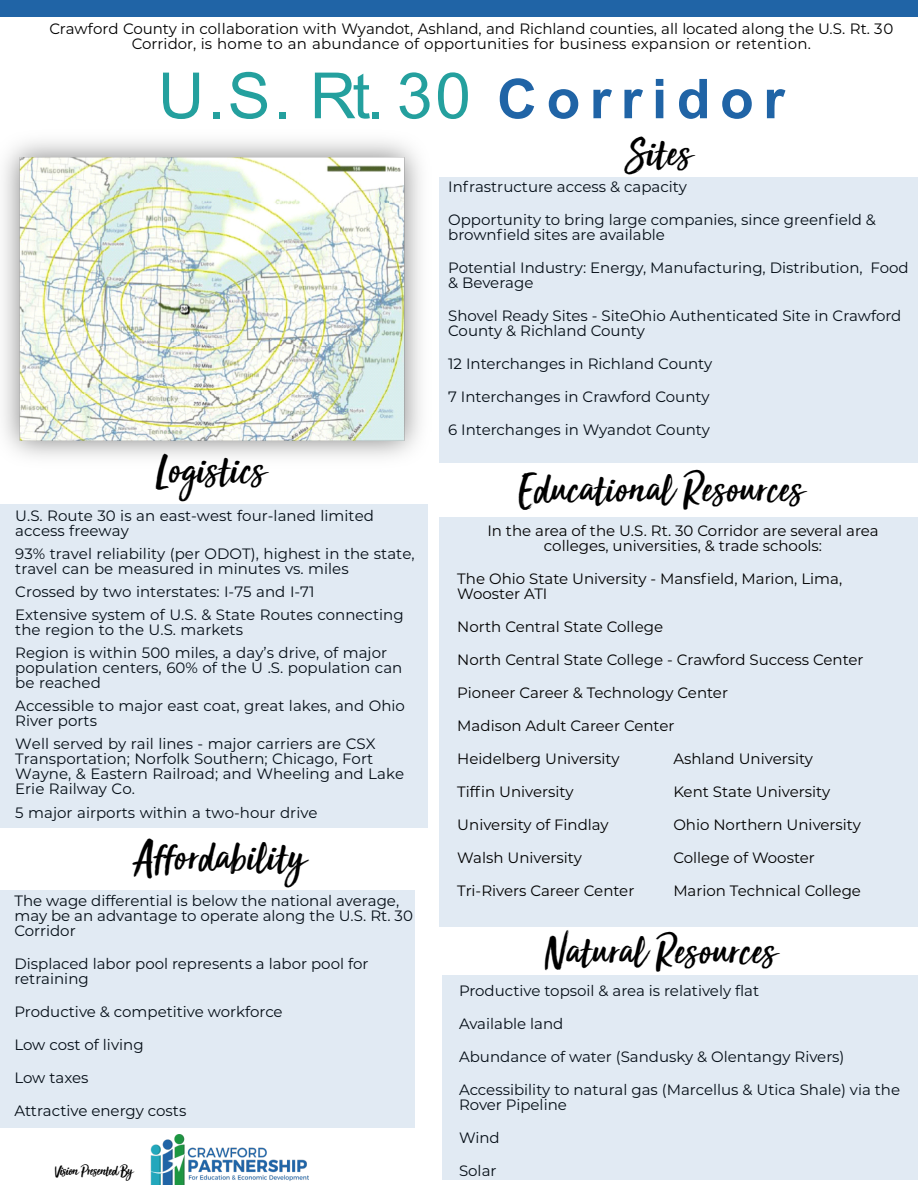
<style>
.page{position:relative;width:918px;height:1188px;background:#fff}
.page>*{position:absolute;margin:0;border:0;box-sizing:border-box;transform-origin:0 0}
.t1{font:63.75px "Arial";color:#24a09e}
.t2{font:45px "Sun Valley";color:#000}
.t3{font:15px/15px "Montserrat";color:#000}
.t4{font:15px "Sun Valley";letter-spacing:-.05em;color:#000;scale:1.05 1}
.s1{font-weight:700;font-size:54.9px;color:#2064a6}
</style>
<div class="page">
<div style="left:439px;top:517px;width:479px;height:410px;background:#e1eaf3"></div>
<div style="left:0;top:0;width:918px;height:17px;background:#2064a6"></div>
<div style="left:0;top:890px;width:415px;height:237px;background:#e1eaf3"></div>
<div style="left:443px;top:976px;width:475px;height:204px;background:#e1eaf3"></div>
<img style="left:150px;top:1135px;width:159px;height:49px">
<div style="left:439px;top:177px;width:479px;height:286px;background:#e1eaf3"></div>
<div style="left:0;top:504px;width:428px;height:324px;background:#e1eaf3"></div>
<img style="left:3px;top:141px;width:418px;height:316px">
<p class="t3" style="left:49px;top:21px;width:846px;text-align:center">Crawford County in collaboration with Wyandot, Ashland, and Richland counties, all located along the U.S. Rt. 30<br>Corridor, is home to an abundance of opportunities for business expansion or retention.</p>
<h1 class="t1" style="left:158px;top:72px;width:628px">U.S. Rt.30 <span class="s1">Corridor</span></h1>
<h2 class="t2" style="left:626px;top:135px;width:67px">Sites</h2>
<p class="t3" style="left:448px;top:179px;width:240px">Infrastructure access &amp; capacity</p>
<p class="t3" style="left:448px;top:212px;width:429px">Opportunity to bring large companies, since greenfield &amp; brownfield sites are available</p>
<p class="t3" style="left:448px;top:260px;width:462px">Potential Industry: Energy, Manufacturing, Distribution, Food &amp; Beverage</p>
<p class="t3" style="left:448px;top:308px;width:455px">Shovel Ready Sites - SiteOhio Authenticated Site in Crawford<br>County &amp; Richland County</p>
<p class="t3" style="left:448px;top:356px;width:266px">12 Interchanges in Richland County</p>
<p class="t3" style="left:448px;top:389px;width:263px">7 Interchanges in Crawford County</p>
<p class="t3" style="left:448px;top:422px;width:263px">6 Interchanges in Wyandot County</p>
<h2 class="t2" style="left:156px;top:452px;width:111px">Logistics</h2>
<p class="t3" style="left:15px;top:508px;width:360px">U.S. Route 30 is an east-west four-laned limited access freeway</p>
<p class="t3" style="left:15px;top:546px;width:401px">93% travel reliability (per ODOT), highest in the state, travel can be measured in minutes vs. miles</p>
<p class="t3" style="left:15px;top:580px;width:390px;line-height:23.1px">Crossed by two interstates: I-75 and I-71<br>Extensive system of U.S. &amp; State Routes connecting</p>
<p class="t3" style="left:15px;top:618px;width:373px;line-height:23.1px">the region to the U.S. markets<br>Region is within 500 miles, a day’s drive, of major</p>
<p class="t3" style="left:15px;top:660px;width:389px">population centers, 60% of the U .S. population can be reached</p>
<p class="t3" style="left:15px;top:698px;width:391px">Accessible to major east coat, great lakes, and Ohio<br>River ports</p>
<p class="t3" style="left:15px;top:737px;width:390px">Well served by rail lines - major carriers are CSX Transportation; Norfolk Southern; Chicago, Fort Wayne, &amp; Eastern Railroad; and Wheeling and Lake Erie Railway Co.</p>
<p class="t3" style="left:15px;top:805px;width:304px">5 major airports within a two-hour drive</p>
<h2 class="t2" style="left:135px;top:839px;width:170px">Affordability</h2>
<p class="t3" style="left:14px;top:894px;width:400px">The wage differential is below the national average, may be an advantage to operate along the U.S. Rt. 30<br>Corridor</p>
<p class="t3" style="left:14px;top:957px;width:356px">Displaced labor pool represents a labor pool for retraining</p>
<p class="t3" style="left:14px;top:1005px;width:270px">Productive &amp; competitive workforce</p>
<p class="t3" style="left:14px;top:1038px;width:131px">Low cost of living</p>
<p class="t3" style="left:14px;top:1071px;width:76px">Low taxes</p>
<p class="t3" style="left:14px;top:1104px;width:173px">Attractive energy costs</p>
<h2 class="t2" style="left:518px;top:472px;width:287px">Educational Resources</h2>
<p class="t3" style="left:487px;top:524px;width:393px;text-align:center">In the area of the U.S. Rt. 30 Corridor are several area colleges, universities, &amp; trade schools:</p>
<p class="t3" style="left:457px;top:572px;width:386px">The Ohio State University - Mansfield, Marion, Lima,<br>Wooster ATI</p>
<p class="t3" style="left:457px;top:620px;width:207px">North Central State College</p>
<p class="t3" style="left:457px;top:653px;width:408px">North Central State College - Crawford Success Center</p>
<p class="t3" style="left:457px;top:686px;width:272px">Pioneer Career &amp; Technology Center</p>
<p class="t3" style="left:457px;top:719px;width:219px">Madison Adult Career Center</p>
<p class="t3" style="left:457px;top:752px;width:164px">Heidelberg University</p>
<p class="t3" style="left:673px;top:752px;width:141px">Ashland University</p>
<p class="t3" style="left:457px;top:785px;width:118px">Tiffin University</p>
<p class="t3" style="left:673px;top:785px;width:158px">Kent State University</p>
<p class="t3" style="left:457px;top:818px;width:153px">University of Findlay</p>
<p class="t3" style="left:673px;top:818px;width:189px">Ohio Northern University</p>
<p class="t3" style="left:457px;top:851px;width:126px">Walsh University</p>
<p class="t3" style="left:673px;top:851px;width:143px">College of Wooster</p>
<p class="t3" style="left:457px;top:884px;width:179px">Tri-Rivers Career Center</p>
<p class="t3" style="left:673px;top:884px;width:189px">Marion Technical College</p>
<h2 class="t2" style="left:544px;top:933px;width:234px">Natural Resources</h2>
<p class="t3" style="left:459px;top:983px;width:302px">Productive topsoil &amp; area is relatively flat</p>
<p class="t3" style="left:459px;top:1007px;width:387px;line-height:33px">Available land<br>Abundance of water (Sandusky &amp; Olentangy Rivers)</p>
<p class="t3" style="left:459px;top:1082px;width:443px">Accessibility to natural gas (Marcellus &amp; Utica Shale) via the<br>Rover Pipeline</p>
<p class="t3" style="left:459px;top:1130px;width:42px">Wind</p>
<p class="t4" style="left:55px;top:1164px;width:76px">Vision Presented By</p>
<p class="t3" style="left:459px;top:1163px;width:39px">Solar</p>
</div>
